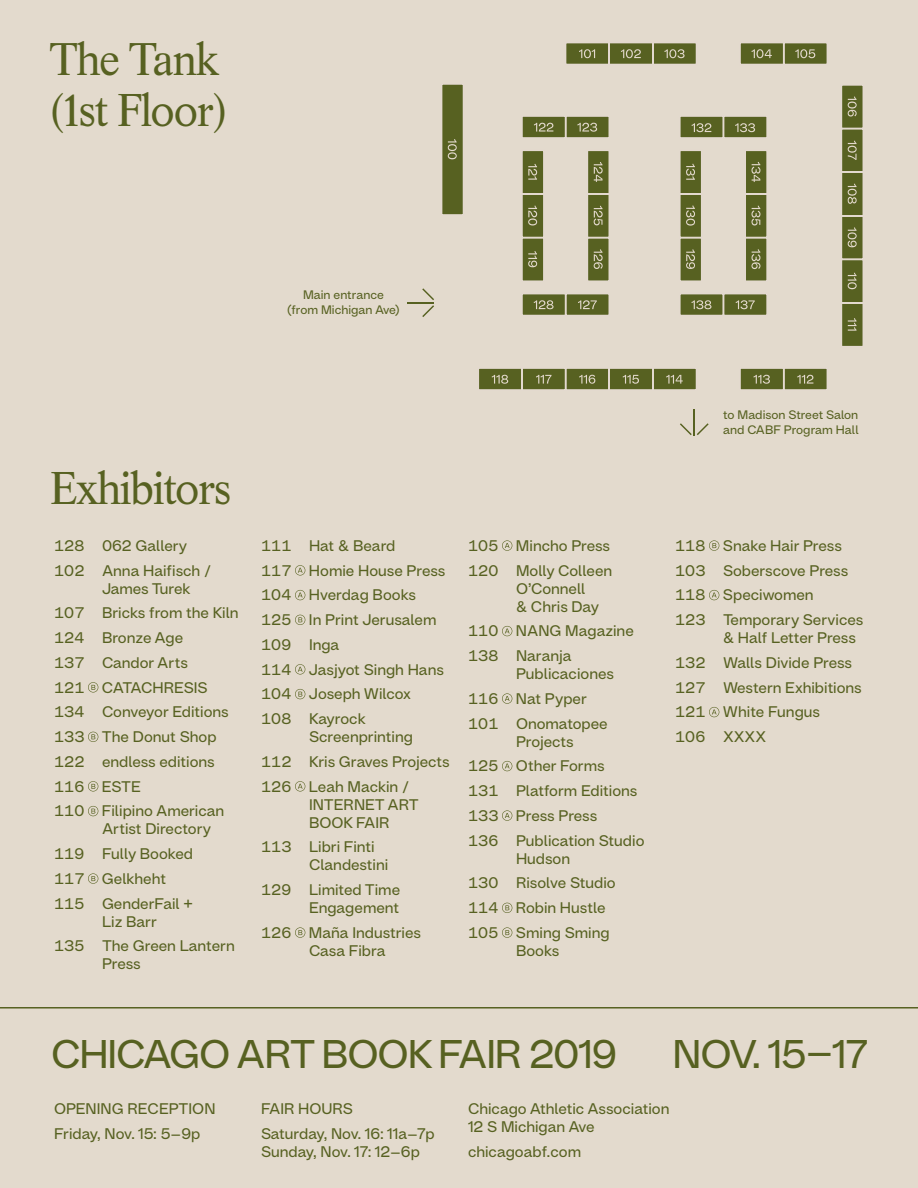
<style>
.page{position:relative;width:918px;height:1188px;background:#e3dacd}
.page>*{position:absolute;margin:0;border:0;box-sizing:border-box;transform-origin:0 0}
.t1{font:48px "Life EF";letter-spacing:-.04em;color:#576121}
.t2{font:39px "Bloom";letter-spacing:-.03em;color:#576121}
.t3{font:15px/18px "Bloom";color:#576121}
.t4{font:12px/15px "Bloom";color:#576121}
</style>
<div class="page">
<svg style="left:88px;top:682px;width:10px;height:11px"></svg>
<svg style="left:88px;top:732px;width:10px;height:10px"></svg>
<svg style="left:88px;top:781px;width:10px;height:11px"></svg>
<svg style="left:88px;top:806px;width:10px;height:10px"></svg>
<svg style="left:88px;top:873px;width:10px;height:11px"></svg>
<svg style="left:295px;top:565px;width:10px;height:11px"></svg>
<svg style="left:295px;top:590px;width:10px;height:10px"></svg>
<svg style="left:295px;top:615px;width:10px;height:10px"></svg>
<svg style="left:295px;top:664px;width:10px;height:11px"></svg>
<svg style="left:295px;top:689px;width:10px;height:10px"></svg>
<svg style="left:295px;top:781px;width:10px;height:11px"></svg>
<svg style="left:295px;top:927px;width:10px;height:11px"></svg>
<svg style="left:502px;top:540px;width:10px;height:11px"></svg>
<svg style="left:502px;top:626px;width:10px;height:10px"></svg>
<svg style="left:502px;top:693px;width:10px;height:11px"></svg>
<svg style="left:502px;top:761px;width:10px;height:10px"></svg>
<svg style="left:502px;top:810px;width:10px;height:11px"></svg>
<svg style="left:502px;top:903px;width:10px;height:10px"></svg>
<svg style="left:502px;top:927px;width:10px;height:11px"></svg>
<svg style="left:709px;top:540px;width:10px;height:11px"></svg>
<svg style="left:709px;top:590px;width:10px;height:10px"></svg>
<svg style="left:709px;top:707px;width:10px;height:10px"></svg>
<svg style="left:442px;top:43px;width:421px;height:347px"></svg>
<hr style="left:0;top:1007px;width:918px;height:2px;background:#576121">
<svg style="left:408px;top:288px;width:26px;height:29px"></svg>
<svg style="left:680px;top:409px;width:29px;height:26px"></svg>
<p class="t1" style="left:50px;top:31px;width:171px">The Tank</p>
<p class="t1" style="left:50px;top:82px;width:180px">(1st Floor)</p>
<p class="t4" style="left:303px;top:287px;width:82px">Main entrance</p>
<p class="t4" style="left:287px;top:302px;width:114px">(from Michigan Ave)</p>
<p class="t1" style="left:50px;top:460px;width:184px">Exhibitors</p>
<p class="t3" style="left:54px;top:535px;width:135px">128 062 Gallery</p>
<p class="t3" style="left:102px;top:560px;width:111px;text-indent:-48px">102 Anna Haifisch /<br>James Turek</p>
<p class="t3" style="left:54px;top:603px;width:186px">107 Bricks from the Kiln</p>
<p class="t3" style="left:54px;top:628px;width:131px">124 Bronze Age</p>
<p class="t3" style="left:54px;top:652px;width:135px">137 Candor Arts</p>
<p class="t3" style="left:54px;top:677px;width:155px">121 CATACHRESIS</p>
<p class="t3" style="left:54px;top:702px;width:176px">134 Conveyor Editions</p>
<p class="t3" style="left:54px;top:727px;width:164px">133 The Donut Shop</p>
<p class="t3" style="left:54px;top:751px;width:162px">122 endless editions</p>
<p class="t3" style="left:54px;top:776px;width:88px">116 ESTE</p>
<p class="t3" style="left:102px;top:801px;width:124px;text-indent:-48px">110 Filipino American<br>Artist Directory</p>
<p class="t3" style="left:54px;top:844px;width:141px">119 Fully Booked</p>
<p class="t3" style="left:54px;top:868px;width:114px">117 Gelkheht</p>
<p class="t3" style="left:102px;top:893px;width:93px;text-indent:-48px">115 GenderFail +<br>Liz Barr</p>
<p class="t3" style="left:102px;top:936px;width:134px;text-indent:-48px">135 The Green Lantern<br>Press</p>
<p class="t3" style="left:261px;top:535px;width:136px">111 Hat &amp; Beard</p>
<p class="t3" style="left:261px;top:560px;width:186px">117 Homie House Press</p>
<p class="t3" style="left:261px;top:585px;width:156px">104 Hverdag Books</p>
<p class="t3" style="left:261px;top:610px;width:177px">125 In Print Jerusalem</p>
<p class="t3" style="left:261px;top:634px;width:80px">109 Inga</p>
<p class="t3" style="left:261px;top:659px;width:184px">114 Jasjyot Singh Hans</p>
<p class="t3" style="left:261px;top:684px;width:152px">104 Joseph Wilcox</p>
<p class="t3" style="left:309px;top:709px;width:105px;text-indent:-48px">108 Kayrock<br>Screenprinting</p>
<p class="t3" style="left:261px;top:751px;width:190px">112 Kris Graves Projects</p>
<p class="t3" style="left:309px;top:776px;width:111px;text-indent:-48px">126 Leah Mackin /<br>INTERNET ART<br>BOOK FAIR</p>
<p class="t3" style="left:309px;top:837px;width:81px;text-indent:-48px">113 Libri Finti<br>Clandestini</p>
<p class="t3" style="left:261px;top:880px;width:141px;text-align:right">129 Limited Time<br>Engagement</p>
<p class="t3" style="left:309px;top:922px;width:113px;text-indent:-48px">126 Maña Industries<br>Casa Fibra</p>
<p class="t3" style="left:468px;top:535px;width:144px">105 Mincho Press</p>
<p class="t3" style="left:516px;top:560px;width:98px;text-indent:-48px">120 Molly Colleen<br>O’Connell<br>&amp; Chris Day</p>
<p class="t3" style="left:468px;top:621px;width:167px">110 NANG Magazine</p>
<p class="t3" style="left:516px;top:646px;width:99px;text-indent:-48px">138 Naranja<br>Publicaciones</p>
<p class="t3" style="left:468px;top:688px;width:120px">116 Nat Pyper</p>
<p class="t3" style="left:516px;top:713px;width:93px;text-indent:-48px">101 Onomatopee<br>Projects</p>
<p class="t3" style="left:468px;top:756px;width:138px">125 Other Forms</p>
<p class="t3" style="left:468px;top:781px;width:171px">131 Platform Editions</p>
<p class="t3" style="left:468px;top:805px;width:131px">133 Press Press</p>
<p class="t3" style="left:516px;top:830px;width:130px;text-indent:-48px">136 Publication Studio<br>Hudson</p>
<p class="t3" style="left:468px;top:873px;width:149px">130 Risolve Studio</p>
<p class="t3" style="left:468px;top:898px;width:139px">114 Robin Hustle</p>
<p class="t3" style="left:468px;top:922px;width:143px;text-align:center">105 Sming Sming<br>Books</p>
<p class="t4" style="left:723px;top:406px;width:137px">to Madison Street Salon and CABF Program Hall</p>
<p class="t3" style="left:675px;top:535px;width:168px">118 Snake Hair Press</p>
<p class="t3" style="left:675px;top:560px;width:175px">103 Soberscove Press</p>
<p class="t3" style="left:675px;top:585px;width:140px">118 Speciwomen</p>
<p class="t3" style="left:723px;top:610px;width:142px;text-indent:-48px">123 Temporary Services &amp; Half Letter Press</p>
<p class="t3" style="left:675px;top:652px;width:179px">132 Walls Divide Press</p>
<p class="t3" style="left:675px;top:677px;width:188px">127 Western Exhibitions</p>
<p class="t3" style="left:675px;top:702px;width:147px">121 White Fungus</p>
<p class="t3" style="left:675px;top:727px;width:93px">106 XXXX</p>
<p class="t2" style="left:51px;top:1024px;width:568px">CHICAGO ART BOOK FAIR 2019</p>
<p class="t2" style="left:673px;top:1024px;width:197px">NOV. 15–17</p>
<p class="t3" style="left:468px;top:1099px;width:203px">Chicago Athletic Association<br>12 S Michigan Ave</p>
<p class="t3" style="left:468px;top:1142px;width:115px">chicagoabf.com</p>
<p class="t3" style="left:54px;top:1099px;width:163px">OPENING RECEPTION</p>
<p class="t3" style="left:54px;top:1124px;width:148px">Friday, Nov. 15: 5–9p</p>
<p class="t3" style="left:261px;top:1099px;width:94px">FAIR HOURS</p>
<p class="t3" style="left:261px;top:1124px;width:175px">Saturday, Nov. 16: 11a–7p<br>Sunday, Nov. 17: 12–6p</p>
</div>
